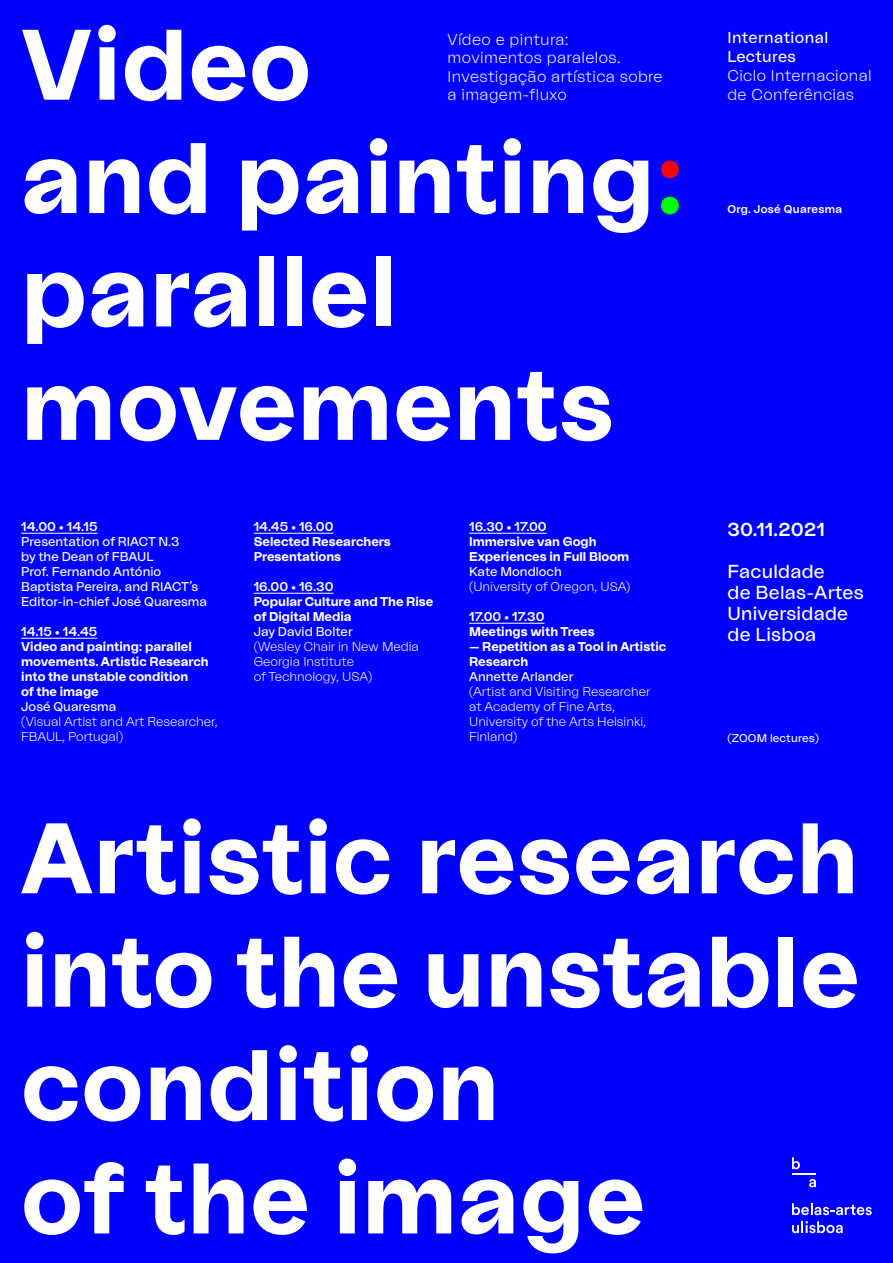
<style>
.page{position:relative;width:893px;height:1263px;background:#00f}
.page>*{position:absolute;margin:0;border:0;box-sizing:border-box;transform-origin:0 0}
.t1{font:700 99.9px/113.3px "La Nord V2.0";letter-spacing:.015em;color:#fff}
.t2{font:18.75px/21px "La Nord V2.0";letter-spacing:.015em;color:#fff}
.t3{font:500 18.75px "La Nord V2.0";letter-spacing:.015em;color:#fff}
.t4{font:300 15.75px/18.4px "La Nord V2.0";letter-spacing:.025em;color:#fff}
.t5{font:15.75px/19.1px "La Nord V2.0";letter-spacing:.025em;color:#fff}
.t6{font:700 12.75px/15px "La Nord V2.0";color:#fff}
.t7{font:300 12.75px/15px "La Nord V2.0";color:#fff}
.t8{font:12.75px/15px "La Nord V2.0";color:#fff}
.t9{font:500 12.75px "La Nord V2.0";color:#fff}
.t10{font:500 11.25px "La Nord V2.0";letter-spacing:.025em;color:#fff}
.t11{font:11.25px "La Nord V2.0";letter-spacing:.015em;color:#fff}
</style>
<div class="page">
<svg style="left:792px;top:1221px;width:51px;height:12px"></svg>
<svg style="left:792px;top:1203px;width:80px;height:12px"></svg>
<hr style="left:792px;top:1173px;width:24px;height:2px;background:#fff">
<svg style="left:809px;top:1179px;width:7px;height:8px"></svg>
<svg style="left:792px;top:1157px;width:8px;height:12px"></svg>
<div style="left:661px;top:197px;width:18px;height:17px;background:#0f0;border-radius:50%"></div>
<div style="left:661px;top:161px;width:18px;height:17px;background:#f00;border-radius:50%"></div>
<hr style="left:21px;top:533px;width:77px;height:1px;background:#fff">
<hr style="left:21px;top:638px;width:76px;height:1px;background:#fff">
<hr style="left:254px;top:533px;width:79px;height:1px;background:#fff">
<hr style="left:254px;top:593px;width:79px;height:1px;background:#fff">
<hr style="left:469px;top:533px;width:78px;height:1px;background:#fff">
<hr style="left:469px;top:623px;width:75px;height:1px;background:#fff">
<h1 class="t1" style="left:21px;top:5px;width:634px">Video<br>and painting parallel movements</h1>
<p class="t4" style="left:448px;top:29px;width:217px">Vídeo e pintura: movimentos paralelos.<br>Investigação artística sobre a imagem-fluxo</p>
<p class="t9" style="left:21px;top:519px;width:78px">14.00 • 14.15</p>
<p class="t8" style="left:21px;top:534px;width:187px">Presentation of RIACT N.3<br>by the Dean of FBAUL<br>Prof. Fernando António<br>Baptista Pereira, and RIACT’s<br>Editor-in-chief José Quaresma</p>
<p class="t9" style="left:21px;top:624px;width:78px">14.15 • 14.45</p>
<p class="t6" style="left:21px;top:639px;width:189px">Video and painting: parallel movements. Artistic Research into the unstable condition<br>of the image</p>
<p class="t8" style="left:21px;top:699px;width:97px">José Quaresma</p>
<p class="t7" style="left:21px;top:714px;width:198px">(Visual Artist and Art Researcher,<br>FBAUL, Portugal)</p>
<p class="t9" style="left:254px;top:519px;width:81px">14.45 • 16.00</p>
<p class="t6" style="left:254px;top:534px;width:139px">Selected Researchers<br>Presentations</p>
<p class="t9" style="left:254px;top:579px;width:81px">16.00 • 16.30</p>
<p class="t6" style="left:254px;top:594px;width:181px">Popular Culture and The Rise of Digital Media</p>
<p class="t8" style="left:254px;top:624px;width:100px">Jay David Bolter</p>
<p class="t7" style="left:254px;top:639px;width:167px">(Wesley Chair in New Media<br>Georgia Institute<br>of Technology, USA)</p>
<p class="t9" style="left:469px;top:519px;width:79px">16.30 • 17.00</p>
<p class="t6" style="left:469px;top:534px;width:162px">Immersive van Gogh<br>Experiences in Full Bloom</p>
<p class="t8" style="left:469px;top:564px;width:94px">Kate Mondloch</p>
<p class="t7" style="left:469px;top:579px;width:163px">(University of Oregon, USA)</p>
<p class="t9" style="left:469px;top:609px;width:77px">17.00 • 17.30</p>
<p class="t6" style="left:469px;top:624px;width:127px">Meetings with Trees</p>
<p class="t6" style="left:469px;top:639px;width:199px">— Repetition as a Tool in Artistic<br>Research</p>
<p class="t8" style="left:469px;top:669px;width:106px">Annette Arlander</p>
<p class="t7" style="left:469px;top:684px;width:183px">(Artist and Visiting Researcher at Academy of Fine Arts,<br>University of the Arts Helsinki,<br>Finland)</p>
<p class="t5" style="left:727px;top:27px;width:102px">International<br>Lectures</p>
<p class="t4" style="left:727px;top:65px;width:146px;line-height:19.1px">Ciclo Internacional de Conferências</p>
<p class="t10" style="left:727px;top:201px;width:116px">Org. José Quaresma</p>
<h2 class="t3" style="left:727px;top:517px;width:99px">30.11.2021</h2>
<h2 class="t2" style="left:727px;top:560px;width:138px">Faculdade<br>de Belas-Artes<br>Universidade de Lisboa</h2>
<p class="t11" style="left:727px;top:731px;width:93px">(ZOOM lectures)</p>
<h1 class="t1" style="left:21px;top:798px;width:840px">Artistic research into the unstable condition<br>of the image</h1>
</div>
